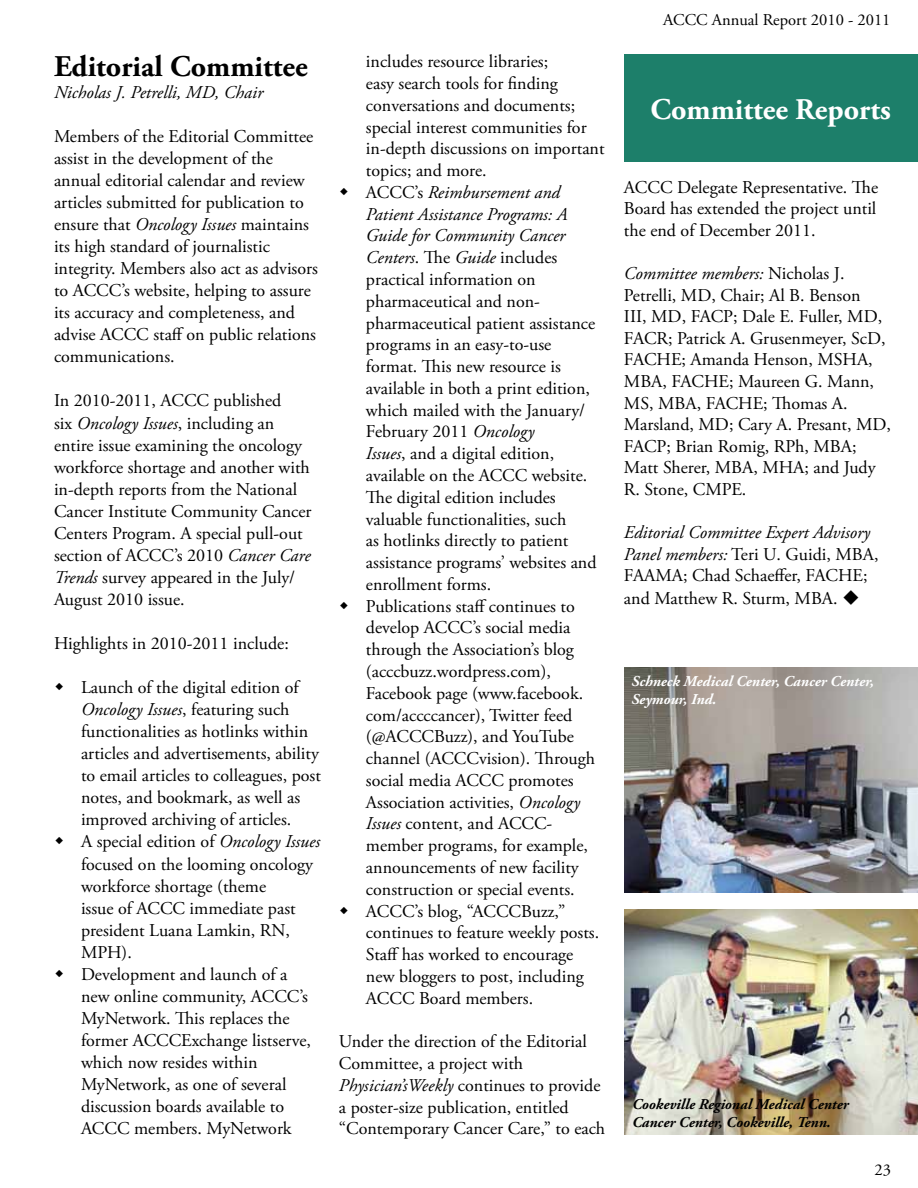
<style>
.page{position:relative;width:918px;height:1188px;background:#fff}
.page>*{position:absolute;margin:0;border:0;box-sizing:border-box;transform-origin:0 0}
.t1{font:700 30px "Adobe Garamond Pro";color:#000}
.t2{font:700 30px "Adobe Garamond Pro";color:#fff}
.t3{font:18px/21.8px "Adobe Garamond Pro";color:#000}
.t4{font:italic 18px "Adobe Garamond Pro";color:#000}
.t5{font:16.5px "Adobe Garamond Pro";color:#000}
.t6{font:italic 700 15px/18px "Adobe Garamond Pro";color:#000}
.t7{font:italic 700 15px/18px "Adobe Garamond Pro";color:#fff}
.s1{font-style:italic}
</style>
<div class="page">
<div style="left:624px;top:54px;width:294px;height:108px;background:#1d7f6a"></div>
<img style="left:624px;top:667px;width:294px;height:225px">
<img style="left:624px;top:910px;width:294px;height:225px">
<h1 class="t1" style="left:54px;top:49px;width:255px">Editorial Committee</h1>
<p class="t4" style="left:54px;top:81px;width:211px">Nicholas J. Petrelli, MD, Chair</p>
<p class="t3" style="left:54px;top:126px;width:265px">Members of the Editorial Committee assist in the development of the annual editorial calendar and review articles submitted for publication to ensure that <span class="s1">Oncology Issues</span> maintains its high standard of journalistic integrity. Members also act as advisors to ACCC’s website, helping to assure its accuracy and completeness, and advise ACCC staff on public relations communications.</p>
<p class="t3" style="left:54px;top:390px;width:259px">In 2010-2011, ACCC published<br>six <span class="s1">Oncology Issues</span>, including an entire issue examining the oncology workforce shortage and another with in-depth reports from the National Cancer Institute Community Cancer Centers Program. A special pull-out section of ACCC’s 2010 <span class="s1">Cancer Care Trends</span> survey appeared in the July/ August 2010 issue.</p>
<p class="t3" style="left:54px;top:633px;width:236px">Highlights in 2010-2011 include:</p>
<p class="t3" style="left:81px;top:677px;width:241px">Launch of the digital edition of<br><span class="s1">Oncology Issues</span>, featuring such functionalities as hotlinks within articles and advertisements, ability to email articles to colleagues, post notes, and bookmark, as well as improved archiving of articles.<br>A special edition of <span class="s1">Oncology Issues </span>focused on the looming oncology workforce shortage (theme<br>issue of ACCC immediate past president Luana Lamkin, RN,<br>MPH).<br>Development and launch of a<br>new online community, ACCC’s<br>MyNetwork. This replaces the former ACCCExchange listserve, which now resides within<br>MyNetwork, as one of several discussion boards available to<br>ACCC members. MyNetwork</p>
<p class="t3" style="left:366px;top:51px;width:240px">includes resource libraries;<br>easy search tools for finding conversations and documents; special interest communities for in-depth discussions on important topics; and more.<br>ACCC’s <span class="s1">Reimbursement and<br>Patient Assistance Programs: A<br>Guide for Community Cancer<br>Centers</span>. The <span class="s1">Guide</span> includes practical information on pharmaceutical and non&shy;pharmaceutical patient assistance programs in an easy-to-use format. This new resource is available in both a print edition, which mailed with the January/<br>February 2011 <span class="s1">Oncology<br>Issues</span>, and a digital edition, available on the ACCC website.<br>The digital edition includes valuable functionalities, such<br>as hotlinks directly to patient assistance programs’ websites and enrollment forms.<br>Publications staff continues to develop ACCC’s social media through the Association’s blog (acccbuzz.wordpress.com),<br>Facebook page (www.facebook. com/accccancer), Twitter feed (@ACCCBuzz), and YouTube channel (ACCCvision). Through social media ACCC promotes<br>Association activities, <span class="s1">Oncology<br>Issues</span> content, and ACCC&shy;member programs, for example, announcements of new facility construction or special events.<br>ACCC’s blog, “ACCCBuzz,” continues to feature weekly posts.<br>Staff has worked to encourage new bloggers to post, including<br>ACCC Board members.</p>
<p class="t3" style="left:339px;top:1031px;width:268px">Under the direction of the Editorial Committee, a project with <span class="s1">Physician’sWeekly</span> continues to provide a poster-size publication, entitled “Contemporary Cancer Care,” to each</p>
<p class="t5" style="left:663px;top:10px;width:229px">ACCC Annual Report 2010 - 2011</p>
<h1 class="t2" style="left:650px;top:92px;width:242px">Committee Reports</h1>
<p class="t3" style="left:624px;top:177px;width:256px;text-align:justify">ACCC Delegate Representative. The Board has extended the project until the end of December 2011.</p>
<p class="t3" style="left:624px;top:263px;width:269px"><span class="s1">Committee members:</span> Nicholas J.<br>Petrelli, MD, Chair; Al B. Benson<br>III, MD, FACP; Dale E. Fuller, MD,<br>FACR; Patrick A. Grusenmeyer, ScD,<br>FACHE; Amanda Henson, MSHA,<br>MBA, FACHE; Maureen G. Mann,<br>MS, MBA, FACHE; Thomas A.<br>Marsland, MD; Cary A. Presant, MD,<br>FACP; Brian Romig, RPh, MBA;<br>Matt Sherer, MBA, MHA; and Judy<br>R. Stone, CMPE.</p>
<p class="t3" style="left:624px;top:522px;width:256px"><span class="s1">Editorial Committee Expert Advisory<br>Panel members:</span> Teri U. Guidi, MBA,<br>FAAMA; Chad Schaeffer, FACHE; and Matthew R. Sturm, MBA. ◆</p>
<p class="t7" style="left:632px;top:672px;width:244px">Schneck Medical Center, Cancer Center,<br>Seymour, Ind.</p>
<p class="t6" style="left:632px;top:1096px;width:218px">Cookeville Regional Medical Center<br>Cancer Center, Cookeville, Tenn.</p>
<p class="t5" style="left:874px;top:1160px;width:18px">23</p>
</div>
